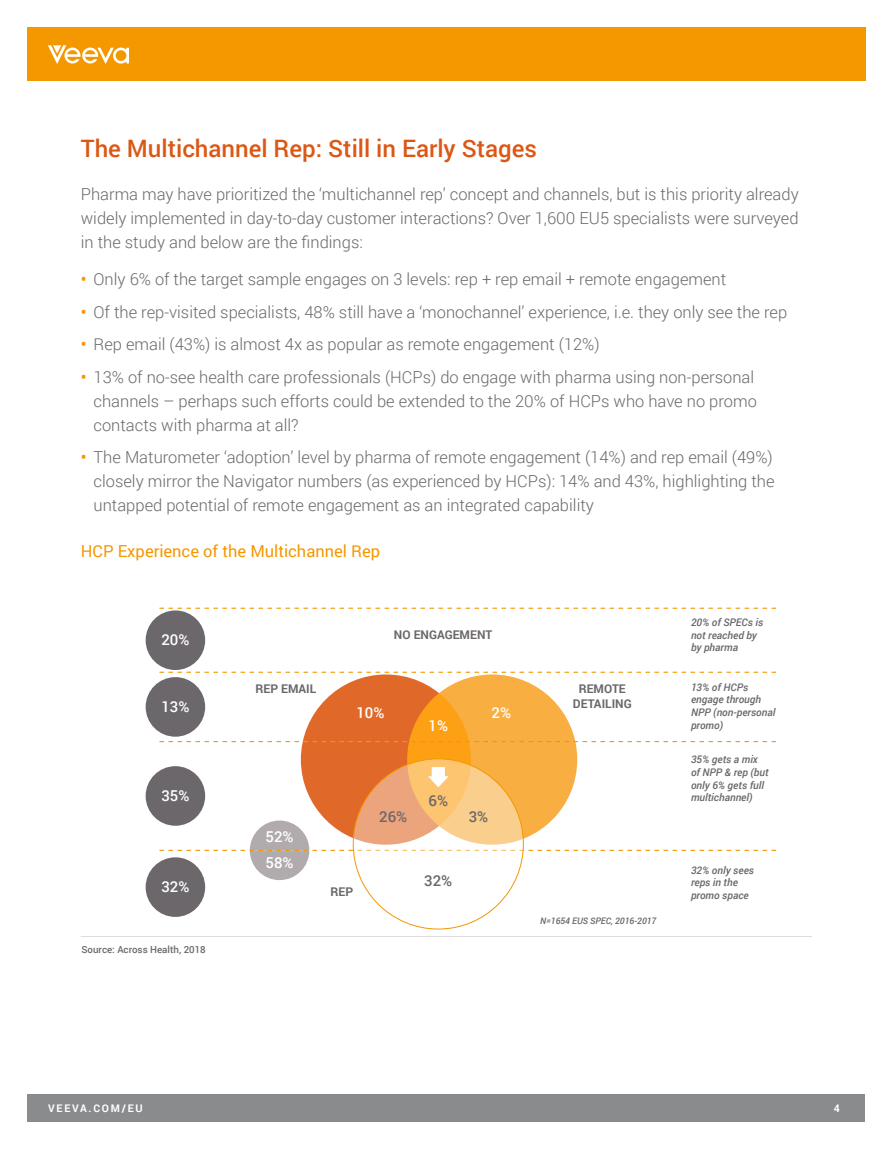
<style>
.page{position:relative;width:893px;height:1149px;background:#fff}
.page>*{position:absolute;margin:0;border:0;box-sizing:border-box;transform-origin:0 0}
.t1{font:500 24px "Roboto";color:#dc5714}
.t2{font:300 16.5px/24px "Roboto";color:#6b676b;text-align:justify}
.t3{font:16.5px "Roboto";color:#f49800}
.t4{font:500 15px "Roboto";color:#fff}
.t5{font:500 15px "Roboto";color:#6b676b}
.t6{font:700 12px/14.4px "Roboto";color:#6b676b;text-align:center}
.t7{font:italic 500 10.5px/12.6px "Roboto";color:#6b676b}
.t8{font:700 10.5px "Roboto";letter-spacing:.17em;color:#fff}
.t9{font:500 9.75px "Roboto";color:#6b676b}
.t10{font:italic 500 9px "Roboto";color:#6b676b}
.s1{font-weight:500;color:#f49800}
</style>
<div class="page">
<svg style="left:159px;top:607px;width:617px;height:1px"></svg>
<svg style="left:159px;top:671px;width:617px;height:1px"></svg>
<svg style="left:159px;top:820px;width:617px;height:59px"></svg>
<div style="left:146px;top:610px;width:59px;height:59px;background:#6b676b;border-radius:50%"></div>
<div style="left:146px;top:677px;width:59px;height:59px;background:#6b676b;border-radius:50%"></div>
<div style="left:146px;top:766px;width:59px;height:59px;background:#6b676b;border-radius:50%"></div>
<div style="left:146px;top:857px;width:59px;height:59px;background:#6b676b;border-radius:50%"></div>
<div style="left:301px;top:674px;width:170px;height:170px;background:#e06929;border-radius:50%"></div>
<svg style="left:407px;top:674px;width:170px;height:170px;background:#f9ab39"></svg>
<svg style="left:353px;top:758px;width:170px;height:170px"></svg>
<svg style="left:159px;top:740px;width:617px;height:2px"></svg>
<hr style="left:81px;top:935px;width:731px;height:1px;background:#dfdcdd">
<div style="left:432px;top:766px;width:13px;height:13px;background:#fff"></div>
<svg style="left:428px;top:776px;width:21px;height:11px"></svg>
<div style="left:28px;top:1093px;width:837px;height:27px;background:#898b8d"></div>
<div style="left:27px;top:28px;width:838px;height:53px;background:#f49800"></div>
<svg style="left:48px;top:45px;width:81px;height:19px"></svg>
<h1 class="t1" style="left:81px;top:132px;width:458px">The Multichannel Rep: Still in Early Stages</h1>
<p class="t2" style="left:81px;top:182px;width:719px">Pharma may have prioritized the ‘multichannel rep’ concept and channels, but is this priority already widely implemented in day-to-day customer interactions? Over 1,600 EU5 specialists were surveyed in the study and below are the findings:</p>
<p class="t2" style="left:81px;top:266px;width:647px"><span class="s1">•</span> Only 6% of the target sample engages on 3 levels: rep + rep email + remote engagement</p>
<p class="t2" style="left:81px;top:299px;width:708px"><span class="s1">•</span> Of the rep-visited specialists, 48% still have a ‘monochannel’ experience, i.e. they only see the rep</p>
<p class="t2" style="left:81px;top:332px;width:520px"><span class="s1">•</span> Rep email (43%) is almost 4x as popular as remote engagement (12%)</p>
<p class="t2" style="left:94px;top:364px;width:665px;text-align:left;text-indent:-13px"><span class="s1">•</span> 13% of no-see health care professionals (HCPs) do engage with pharma using non-personal channels – perhaps such efforts could be extended to the 20% of HCPs who have no promo contacts with pharma at all?</p>
<p class="t2" style="left:94px;top:445px;width:682px;text-indent:-13px"><span class="s1">•</span> The Maturometer ‘adoption’ level by pharma of remote engagement (14%) and rep email (49%) closely mirror the Navigator numbers (as experienced by HCPs): 14% and 43%, highlighting the untapped potential of remote engagement as an integrated capability</p>
<p class="t3" style="left:81px;top:539px;width:301px">HCP Experience of the Multichannel Rep</p>
<p class="t4" style="left:161px;top:629px;width:30px">20%</p>
<p class="t4" style="left:161px;top:696px;width:30px">13%</p>
<p class="t4" style="left:161px;top:784px;width:30px">35%</p>
<p class="t6" style="left:394px;top:627px;width:100px">NO ENGAGEMENT</p>
<p class="t6" style="left:256px;top:681px;width:62px">REP EMAIL</p>
<p class="t6" style="left:573px;top:681px;width:60px">REMOTE<br>DETAILING</p>
<p class="t4" style="left:356px;top:701px;width:30px">10%</p>
<p class="t4" style="left:492px;top:701px;width:21px">2%</p>
<p class="t4" style="left:428px;top:714px;width:21px">1%</p>
<p class="t5" style="left:428px;top:790px;width:21px">6%</p>
<p class="t7" style="left:691px;top:615px;width:74px">20% of SPECs is not reached by by pharma</p>
<p class="t7" style="left:691px;top:680px;width:86px">13% of HCPs engage through<br>NPP (non-personal promo)</p>
<p class="t7" style="left:691px;top:752px;width:79px">35% gets a mix of NPP &amp; rep (but only 6% gets full multichannel)</p>
<p class="t5" style="left:379px;top:806px;width:30px">26%</p>
<p class="t5" style="left:469px;top:806px;width:21px">3%</p>
<p class="t4" style="left:266px;top:825px;width:30px">52%</p>
<p class="t4" style="left:161px;top:876px;width:30px">32%</p>
<p class="t4" style="left:266px;top:851px;width:30px">58%</p>
<p class="t6" style="left:331px;top:883px;width:24px">REP</p>
<p class="t5" style="left:424px;top:869px;width:30px">32%</p>
<p class="t7" style="left:691px;top:863px;width:65px">32% only sees reps in the promo space</p>
<p class="t10" style="left:540px;top:913px;width:118px">N=1654 EUS SPEC, 2016-2017</p>
<p class="t9" style="left:81px;top:942px;width:126px">Source: Across Health, 2018</p>
<p class="t8" style="left:48px;top:1100px;width:96px">VEEVA.COM/EU</p>
<p class="t8" style="left:834px;top:1100px;width:8px">4</p>
</div>
